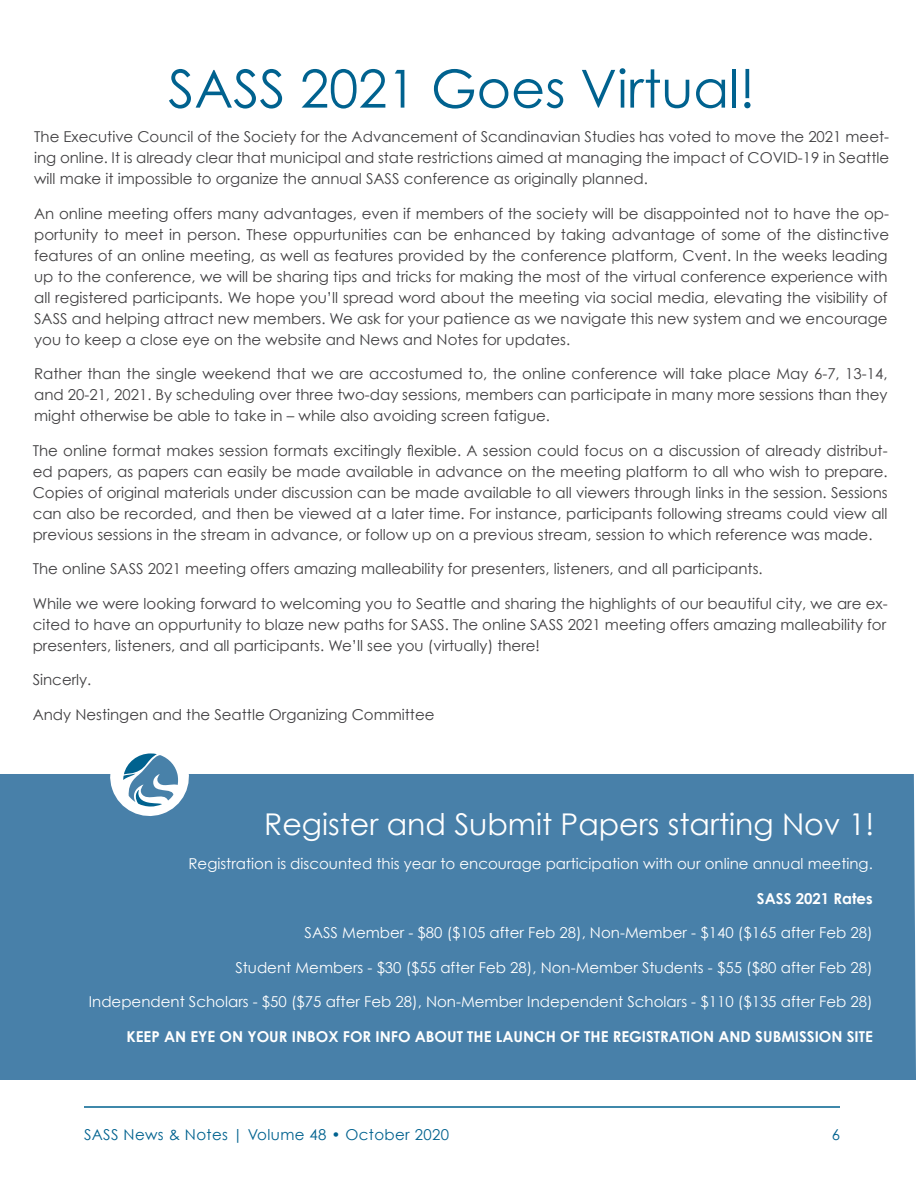
<style>
.page{position:relative;width:918px;height:1188px;background:#fff}
.page>*{position:absolute;margin:0;border:0;box-sizing:border-box;transform-origin:0 0}
.t1{font:52.5px "Century Gothic";color:#00628f}
.t2{font:30px "Century Gothic";color:#fff}
.t3{font:15px/21px "Century Gothic";color:#414042;text-align:justify}
.t4{font:15px "Century Gothic";color:#fff}
.t5{font:700 15px "Century Gothic";color:#fff}
.t6{font:15px "Century Gothic";letter-spacing:.025em;color:#00628f}
</style>
<div class="page">
<hr style="left:84px;top:1106px;width:756px;height:2px;background:#00628f">
<div style="left:0;top:774px;width:916px;height:306px;background:#4880a9"></div>
<svg style="left:91px;top:753px;width:105px;height:85px"></svg>
<h1 class="t1" style="left:168px;top:52px;width:588px">SASS 2021 Goes Virtual!</h1>
<p class="t3" style="left:34px;top:126px;width:857px">The Executive Council of the Society for the Advancement of Scandinavian Studies has voted to move the 2021 meet&shy;ing online. It is already clear that municipal and state restrictions aimed at managing the impact of COVID-19 in Seattle will make it impossible to organize the annual SASS conference as originally planned.</p>
<p class="t3" style="left:34px;top:202px;width:857px">An online meeting offers many advantages, even if members of the society will be disappointed not to have the op&shy;portunity to meet in person. These oppurtunities can be enhanced by taking advantage of some of the distinctive features of an online meeting, as well as features provided by the conference platform, Cvent. In the weeks leading up to the conference, we will be sharing tips and tricks for making the most of the virtual conference experience with all registered participants. We hope you’ll spread word about the meeting via social media, elevating the visibility of SASS and helping attract new members. We ask for your patience as we navigate this new system and we encourage you to keep a close eye on the website and News and Notes for updates.</p>
<p class="t3" style="left:34px;top:363px;width:855px">Rather than the single weekend that we are accostumed to, the online conference will take place May 6-7, 13-14, and 20-21, 2021. By scheduling over three two-day sessions, members can participate in many more sessions than they might otherwise be able to take in – while also avoiding screen fatigue.</p>
<p class="t3" style="left:33px;top:439px;width:857px">The online format makes session formats excitingly flexible. A session could focus on a discussion of already distribut&shy;ed papers, as papers can easily be made available in advance on the meeting platform to all who wish to prepare.<br>Copies of original materials under discussion can be made available to all viewers through links in the session. Sessions can also be recorded, and then be viewed at a later time. For instance, participants following streams could view all previous sessions in the stream in advance, or follow up on a previous stream, session to which reference was made.</p>
<p class="t3" style="left:33px;top:558px;width:731px">The online SASS 2021 meeting offers amazing malleability for presenters, listeners, and all participants.</p>
<p class="t3" style="left:33px;top:592px;width:857px">While we were looking forward to welcoming you to Seattle and sharing the highlights of our beautiful city, we are ex&shy;cited to have an oppurtunity to blaze new paths for SASS. The online SASS 2021 meeting offers amazing malleability for presenters, listeners, and all participants. We’ll see you (virtually) there!</p>
<p class="t3" style="left:33px;top:669px;width:60px">Sincerly.</p>
<p class="t3" style="left:33px;top:703px;width:403px">Andy Nestingen and the Seattle Organizing Committee</p>
<h2 class="t2" style="left:264px;top:803px;width:612px">Register and Submit Papers starting Nov 1!</h2>
<p class="t4" style="left:189px;top:853px;width:686px">Registration is discounted this year to encourage participation with our online annual meeting.</p>
<p class="t5" style="left:757px;top:887px;width:117px">SASS 2021 Rates</p>
<p class="t4" style="left:305px;top:922px;width:570px">SASS Member - $80 ($105 after Feb 28), Non-Member - $140 ($165 after Feb 28)</p>
<p class="t4" style="left:235px;top:957px;width:639px">Student Members - $30 ($55 after Feb 28), Non-Member Students - $55 ($80 after Feb 28)</p>
<p class="t4" style="left:89px;top:991px;width:785px">Independent Scholars - $50 ($75 after Feb 28), Non-Member Independent Scholars - $110 ($135 after Feb 28)</p>
<p class="t5" style="left:127px;top:1025px;width:748px">KEEP AN EYE ON YOUR INBOX FOR INFO ABOUT THE LAUNCH OF THE REGISTRATION AND SUBMISSION SITE</p>
<p class="t6" style="left:84px;top:1124px;width:367px">SASS News &amp; Notes | Volume 48 • October 2020</p>
<p class="t6" style="left:832px;top:1124px;width:10px">6</p>
</div>
